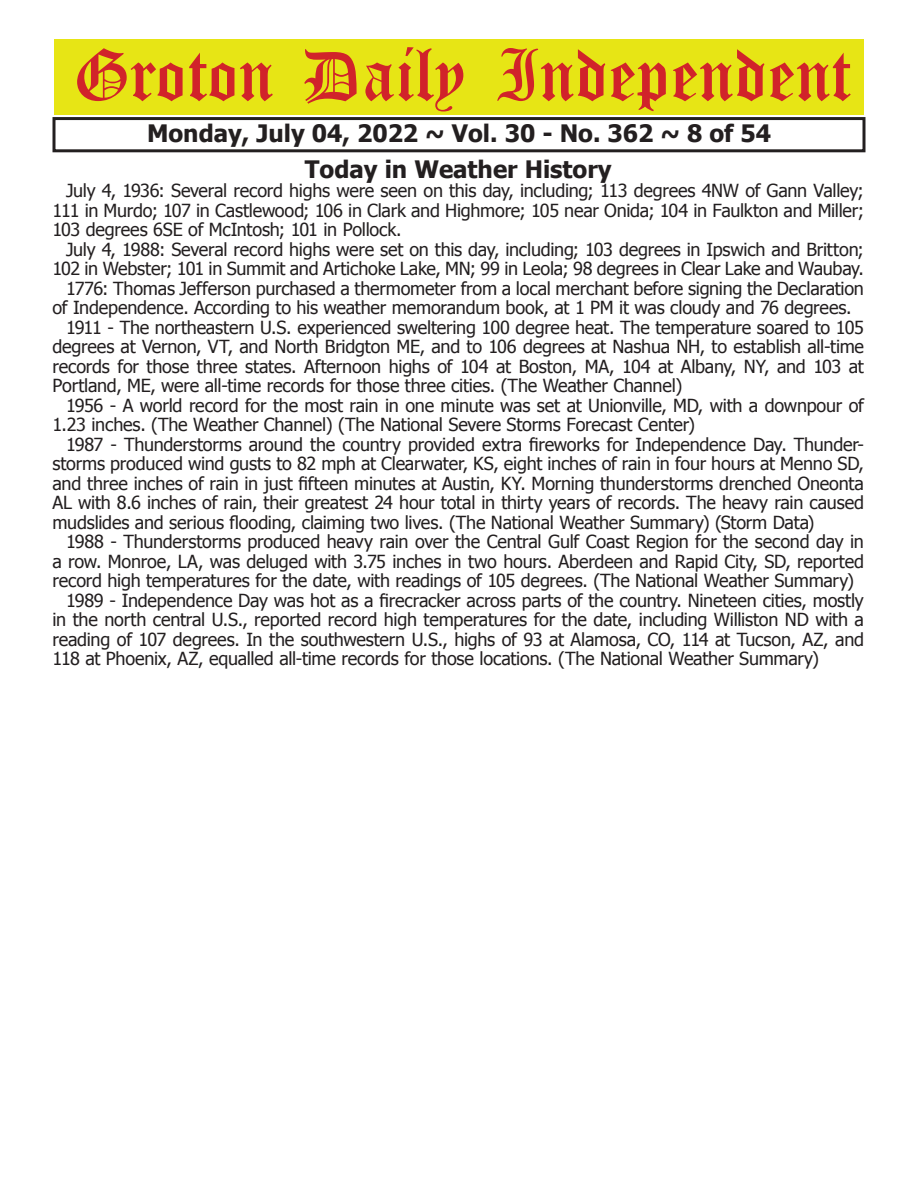
<style>
.page{position:relative;width:918px;height:1188px;background:#fff}
.page>*{position:absolute;margin:0;border:0;box-sizing:border-box;transform-origin:0 0}
.t1{font:54px "Old English Five";color:#d1232a}
.t2{font:700 24px "Tahoma";color:#231f20}
.t3{font:18px/19.5px "Tahoma";letter-spacing:-.01em;color:#231f20;text-align:justify}
</style>
<div class="page">
<div style="left:52px;top:117px;width:814px;height:35px;border:3px solid #231f20"></div>
<div style="left:54px;top:40px;width:810px;height:75px;background:#e7e515"></div>
<h1 class="t1" style="left:73px;top:50px;width:779px">Groton Daily Independent</h1>
<h2 class="t2" style="left:147px;top:116px;width:625px">Monday, July 04, 2022 ~ Vol. 30 - No. 362 ~ 8 of 54</h2>
<h2 class="t2" style="left:305px;top:152px;width:308px">Today in Weather History</h2>
<p class="t3" style="left:52px;top:180px;width:813px;text-indent:14px">July 4, 1936: Several record highs were seen on this day, including; 113 degrees 4NW of Gann Valley; 111 in Murdo; 107 in Castlewood; 106 in Clark and Highmore; 105 near Onida; 104 in Faulkton and Miller; 103 degrees 6SE of McIntosh; 101 in Pollock.</p>
<p class="t3" style="left:66px;top:239px;width:800px">July 4, 1988: Several record highs were set on this day, including; 103 degrees in Ipswich and Britton;</p>
<p class="t3" style="left:52px;top:258px;width:813px">102 in Webster; 101 in Summit and Artichoke Lake, MN; 99 in Leola; 98 degrees in Clear Lake and Waubay.</p>
<p class="t3" style="left:66px;top:278px;width:800px">1776: Thomas Jefferson purchased a thermometer from a local merchant before signing the Declaration</p>
<p class="t3" style="left:52px;top:297px;width:801px">of Independence. According to his weather memorandum book, at 1 PM it was cloudy and 76 degrees.</p>
<p class="t3" style="left:66px;top:317px;width:800px">1911 - The northeastern U.S. experienced sweltering 100 degree heat. The temperature soared to 105</p>
<p class="t3" style="left:52px;top:336px;width:813px">degrees at Vernon, VT, and North Bridgton ME, and to 106 degrees at Nashua NH, to establish all-time</p>
<p class="t3" style="left:52px;top:356px;width:813px">records for those three states. Afternoon highs of 104 at Boston, MA, 104 at Albany, NY, and 103 at</p>
<p class="t3" style="left:52px;top:375px;width:631px">Portland, ME, were all-time records for those three cities. (The Weather Channel)</p>
<p class="t3" style="left:66px;top:395px;width:799px">1956 - A world record for the most rain in one minute was set at Unionville, MD, with a downpour of</p>
<p class="t3" style="left:52px;top:414px;width:644px">1.23 inches. (The Weather Channel) (The National Severe Storms Forecast Center)</p>
<p class="t3" style="left:66px;top:434px;width:799px">1987 - Thunderstorms around the country provided extra fireworks for Independence Day. Thunder-</p>
<p class="t3" style="left:52px;top:453px;width:813px">storms produced wind gusts to 82 mph at Clearwater, KS, eight inches of rain in four hours at Menno SD,</p>
<p class="t3" style="left:52px;top:473px;width:813px">and three inches of rain in just fifteen minutes at Austin, KY. Morning thunderstorms drenched Oneonta</p>
<p class="t3" style="left:52px;top:492px;width:813px">AL with 8.6 inches of rain, their greatest 24 hour total in thirty years of records. The heavy rain caused</p>
<p class="t3" style="left:52px;top:512px;width:764px">mudslides and serious flooding, claiming two lives. (The National Weather Summary) (Storm Data)</p>
<p class="t3" style="left:66px;top:531px;width:799px">1988 - Thunderstorms produced heavy rain over the Central Gulf Coast Region for the second day in</p>
<p class="t3" style="left:52px;top:551px;width:813px">a row. Monroe, LA, was deluged with 3.75 inches in two hours. Aberdeen and Rapid City, SD, reported</p>
<p class="t3" style="left:52px;top:570px;width:803px">record high temperatures for the date, with readings of 105 degrees. (The National Weather Summary)</p>
<p class="t3" style="left:66px;top:590px;width:799px">1989 - Independence Day was hot as a firecracker across parts of the country. Nineteen cities, mostly</p>
<p class="t3" style="left:52px;top:609px;width:813px">in the north central U.S., reported record high temperatures for the date, including Williston ND with a</p>
<p class="t3" style="left:52px;top:629px;width:813px">reading of 107 degrees. In the southwestern U.S., highs of 93 at Alamosa, CO, 114 at Tucson, AZ, and</p>
<p class="t3" style="left:52px;top:648px;width:768px">118 at Phoenix, AZ, equalled all-time records for those locations. (The National Weather Summary)</p>
</div>
